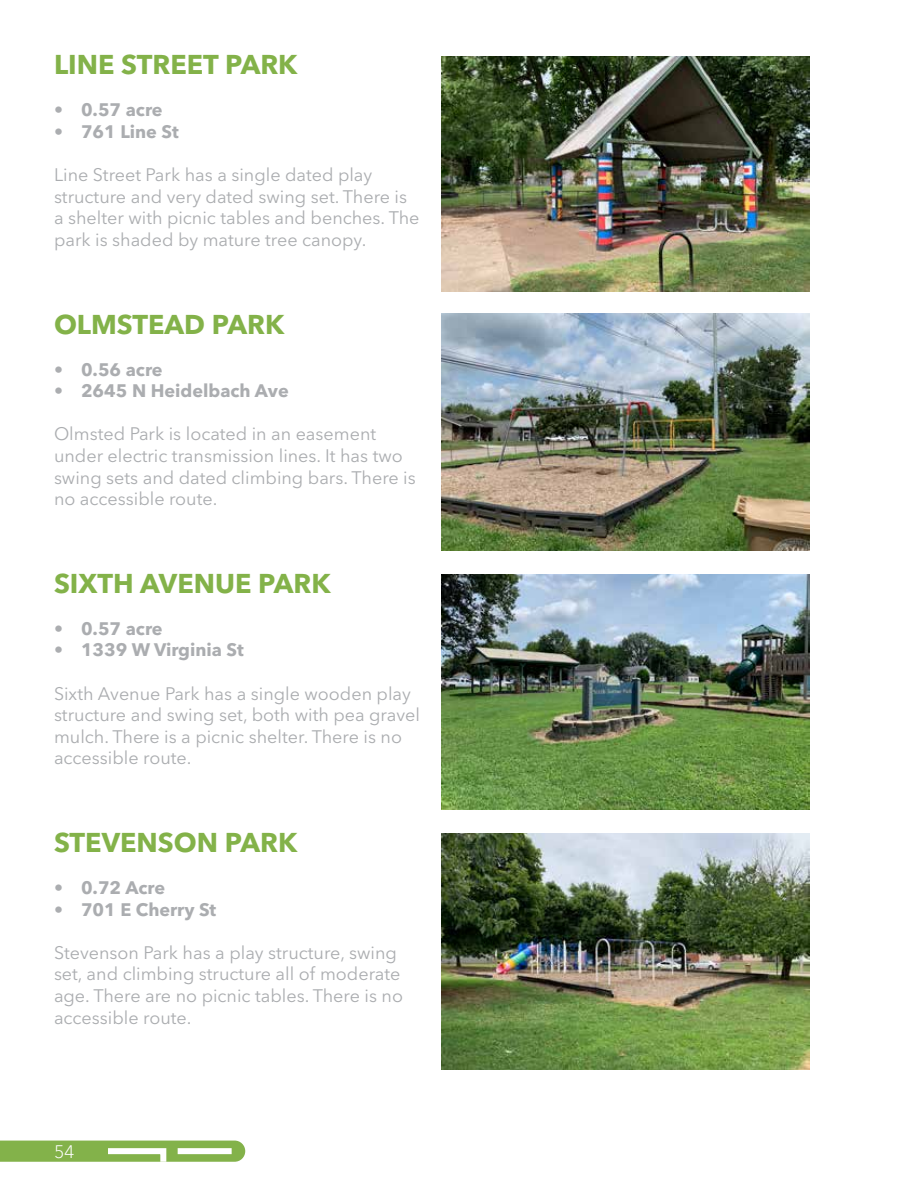
<style>
.page{position:relative;width:918px;height:1188px;background:#fff}
.page>*{position:absolute;margin:0;border:0;box-sizing:border-box;transform-origin:0 0}
.t1{font:700 27px "Avenir Next LT Pro";color:#83b249}
.t2{font:18px/21.6px "Avenir Next LT Pro";color:#abadb0}
.t3{font:700 18px "Avenir Next LT Pro";color:#abadb0}
.t4{font:300 18px "Avenir Next LT Pro";color:#fff}
</style>
<div class="page">
<svg style="left:0;top:1141px;width:245px;height:21px;background:#96be66"></svg>
<img style="left:441px;top:313px;width:369px;height:238px">
<img style="left:441px;top:833px;width:369px;height:236px">
<img style="left:441px;top:574px;width:369px;height:236px">
<img style="left:441px;top:56px;width:369px;height:236px">
<h1 class="t1" style="left:54px;top:48px;width:245px">LINE STREET PARK</h1>
<p class="t3" style="left:54px;top:99px;width:110px">• 0.57 acre</p>
<p class="t3" style="left:54px;top:121px;width:126px">• 761 Line St</p>
<p class="t2" style="left:54px;top:164px;width:367px">Line Street Park has a single dated play structure and very dated swing set. There is a shelter with picnic tables and benches. The park is shaded by mature tree canopy.</p>
<h1 class="t1" style="left:54px;top:308px;width:232px">OLMSTEAD PARK</h1>
<p class="t3" style="left:54px;top:358px;width:110px">• 0.56 acre</p>
<p class="t3" style="left:54px;top:380px;width:236px">• 2645 N Heidelbach Ave</p>
<p class="t2" style="left:54px;top:423px;width:363px">Olmsted Park is located in an easement under electric transmission lines. It has two swing sets and dated climbing bars. There is no accessible route.</p>
<h1 class="t1" style="left:54px;top:567px;width:278px">SIXTH AVENUE PARK</h1>
<p class="t3" style="left:54px;top:617px;width:110px">• 0.57 acre</p>
<p class="t3" style="left:54px;top:639px;width:191px">• 1339 W Virginia St</p>
<p class="t2" style="left:54px;top:682px;width:368px">Sixth Avenue Park has a single wooden play structure and swing set, both with pea gravel mulch. There is a picnic shelter. There is no accessible route.</p>
<h1 class="t1" style="left:54px;top:826px;width:245px">STEVENSON PARK</h1>
<p class="t3" style="left:54px;top:877px;width:113px">• 0.72 Acre</p>
<p class="t3" style="left:54px;top:898px;width:164px">• 701 E Cherry St</p>
<p class="t2" style="left:54px;top:942px;width:351px">Stevenson Park has a play structure, swing set, and climbing structure all of moderate age. There are no picnic tables. There is no accessible route.</p>
<p class="t4" style="left:54px;top:1141px;width:22px">54</p>
</div>
